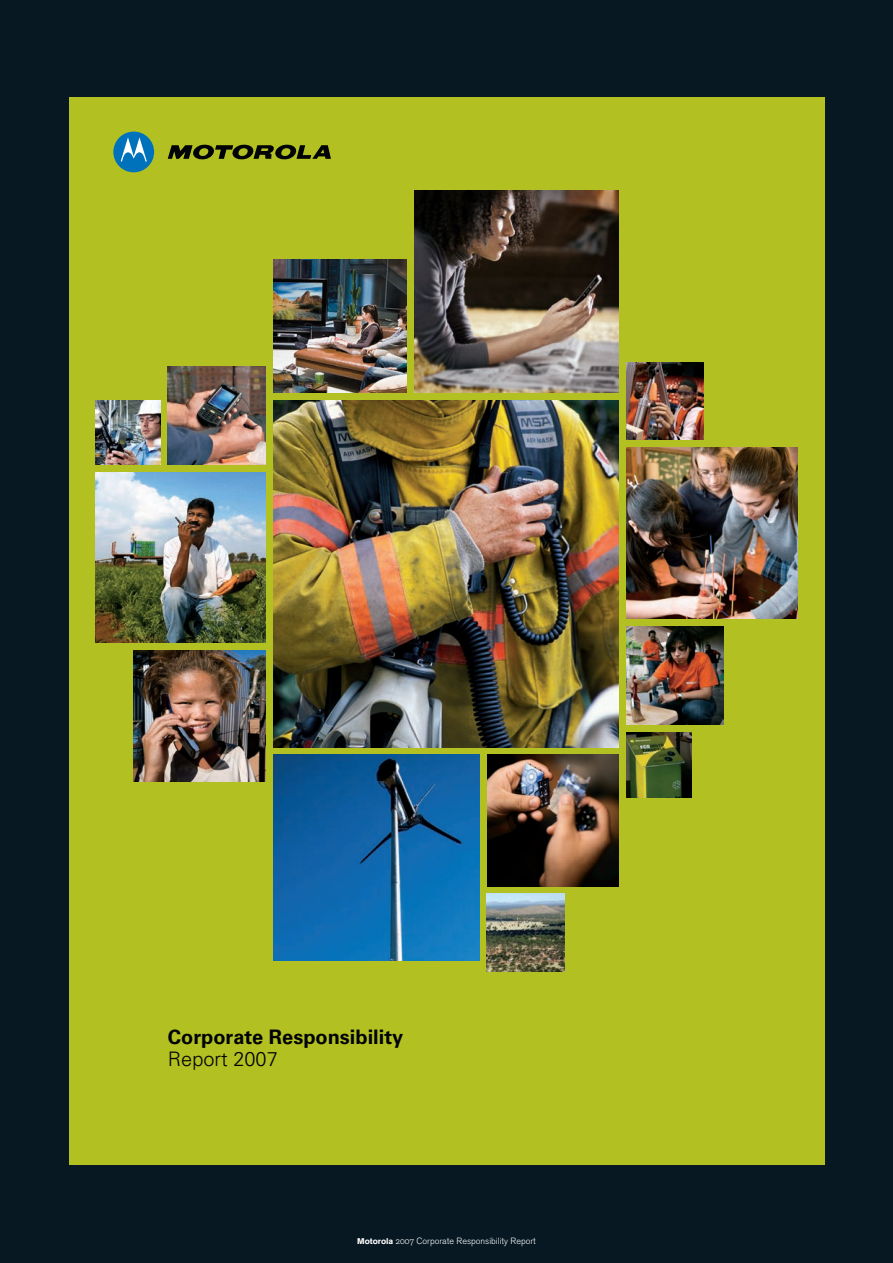
<style>
.page{position:relative;width:893px;height:1263px;background:#071822}
.page>*{position:absolute;margin:0;border:0;box-sizing:border-box;transform-origin:0 0}
.t1{font:700 19.95px "Univers";color:#010203}
.t2{font:300 19.95px "Univers";color:#010203}
.credit_white_c{font:9px "Akzidenz Grotesk BE Light Os F";color:#fff}
.s1{font-family:"Akzidenz Grotesk BE";font-weight:700;font-size:8.25px}
</style>
<div class="page">
<div style="left:69px;top:97px;width:755px;height:1068px;background:#b2c022"></div>
<svg style="left:113px;top:132px;width:41px;height:40px"></svg>
<svg style="left:168px;top:145px;width:163px;height:15px"></svg>
<img style="left:273px;top:260px;width:133px;height:133px">
<img style="left:626px;top:732px;width:66px;height:65px">
<img style="left:626px;top:626px;width:97px;height:98px">
<img style="left:626px;top:447px;width:172px;height:172px">
<img style="left:133px;top:650px;width:133px;height:132px">
<img style="left:96px;top:400px;width:64px;height:65px">
<img style="left:168px;top:367px;width:98px;height:98px">
<img style="left:96px;top:472px;width:170px;height:170px">
<img style="left:487px;top:755px;width:132px;height:131px">
<img style="left:273px;top:755px;width:206px;height:205px">
<img style="left:487px;top:894px;width:77px;height:77px">
<img style="left:273px;top:400px;width:346px;height:347px">
<img style="left:626px;top:363px;width:77px;height:77px">
<img style="left:414px;top:191px;width:205px;height:202px">
<p class="t1" style="left:168px;top:1025px;width:237px">Corporate Responsibility</p>
<p class="t2" style="left:168px;top:1047px;width:111px">Report 2007</p>
<p class="credit_white_c" style="left:357px;top:1236px;width:180px"><span class="s1">Motorola</span> 2007 Corporate Responsibility Report</p>
</div>
